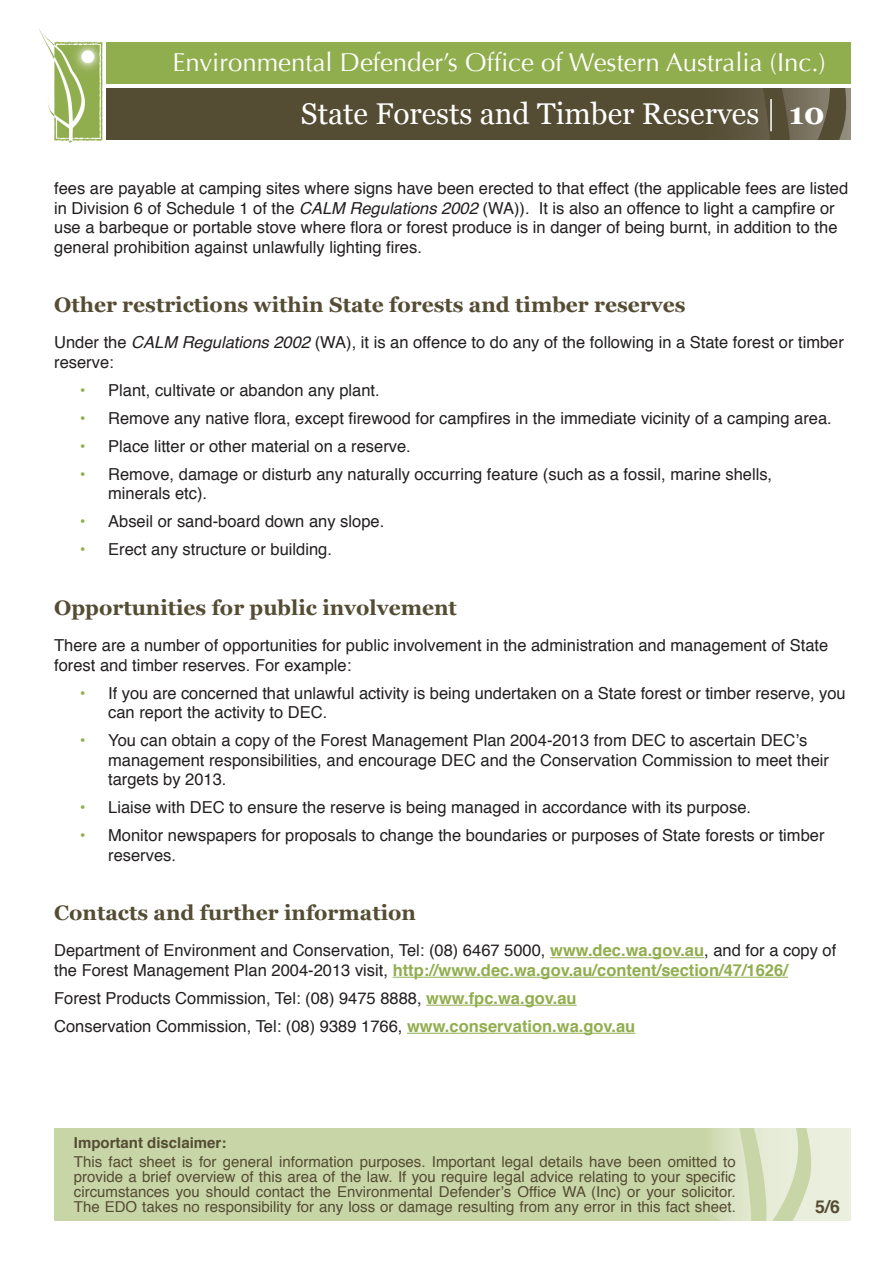
<style>
.page{position:relative;width:893px;height:1263px;background:#fff}
.page>*{position:absolute;margin:0;border:0;box-sizing:border-box;transform-origin:0 0}
.t1{font:30px "Georgia";color:#fff}
.t2{font:25.8px "Optima";color:#fff}
.t3{font:700 21px "Georgia";color:#554c34}
.t4{font:700 17.7px "Helvetica";color:#554c34}
.t5{font:16.5px/19.5px "Helvetica";color:#231f20}
.t6{font:15px/15px "Helvetica";color:#554c34;text-align:justify}
.t7{font:700 15px "Helvetica";color:#554c34}
.s1{font-weight:700}
.s2{font-style:italic}
.s3{color:#91ae4e}
.s4{font-weight:700;color:#91ae4e}
</style>
<div class="page">
<img style="left:39px;top:29px;width:70px;height:114px">
<div style="left:106px;top:88px;width:744px;height:51px;background:#554c34"></div>
<div style="left:54px;top:1128px;width:796px;height:93px;background:#c8d5a6"></div>
<svg style="left:712px;top:1128px;width:138px;height:93px"></svg>
<svg style="left:683px;top:42px;width:168px;height:98px"></svg>
<hr style="left:770px;top:99px;width:2px;height:32px;background:#fff">
<div style="left:106px;top:43px;width:744px;height:41px;background:#91ae4e"></div>
<hr style="left:550px;top:957px;width:154px;height:1px;background:#91ae4e">
<hr style="left:393px;top:977px;width:395px;height:1px;background:#91ae4e">
<hr style="left:426px;top:1005px;width:151px;height:1px;background:#91ae4e">
<hr style="left:407px;top:1033px;width:228px;height:1px;background:#91ae4e">
<h2 class="t2" style="left:172px;top:48px;width:655px">Environmental Defender’s Office of Western Australia (Inc.)</h2>
<h1 class="t1" style="left:301px;top:95px;width:525px">State Forests and Timber Reserves <span class="s1">10</span></h1>
<p class="t5" style="left:54px;top:179px;width:795px">fees are payable at camping sites where signs have been erected to that effect (the applicable fees are listed in Division 6 of Schedule 1 of the <span class="s2">CALM Regulations 2002</span> (WA)). It is also an offence to light a campfire or use a barbeque or portable stove where flora or forest produce is in danger of being burnt, in addition to the general prohibition against unlawfully lighting fires.</p>
<p class="t3" style="left:54px;top:291px;width:633px">Other restrictions within State forests and timber reserves</p>
<p class="t5" style="left:54px;top:333px;width:791px">Under the <span class="s2">CALM Regulations 2002</span> (WA), it is an offence to do any of the following in a State forest or timber reserve:</p>
<p class="t5" style="left:80px;top:381px;width:301px"><span class="s3">•</span> Plant, cultivate or abandon any plant.</p>
<p class="t5" style="left:80px;top:409px;width:754px"><span class="s3">•</span> Remove any native flora, except firewood for campfires in the immediate vicinity of a camping area.</p>
<p class="t5" style="left:80px;top:437px;width:333px"><span class="s3">•</span> Place litter or other material on a reserve.</p>
<p class="t5" style="left:108px;top:465px;width:665px;text-indent:-28px"><span class="s3">•</span> Remove, damage or disturb any naturally occurring feature (such as a fossil, marine shells, minerals etc).</p>
<p class="t5" style="left:80px;top:512px;width:306px"><span class="s3">•</span> Abseil or sand-board down any slope.</p>
<p class="t5" style="left:80px;top:540px;width:254px"><span class="s3">•</span> Erect any structure or building.</p>
<p class="t3" style="left:54px;top:594px;width:404px">Opportunities for public involvement</p>
<p class="t5" style="left:54px;top:636px;width:776px">There are a number of opportunities for public involvement in the administration and management of State forest and timber reserves. For example:</p>
<p class="t5" style="left:108px;top:684px;width:739px;text-indent:-28px"><span class="s3">•</span> If you are concerned that unlawful activity is being undertaken on a State forest or timber reserve, you can report the activity to DEC.</p>
<p class="t5" style="left:108px;top:731px;width:722px;text-indent:-28px"><span class="s3">•</span> You can obtain a copy of the Forest Management Plan 2004-2013 from DEC to ascertain DEC’s management responsibilities, and encourage DEC and the Conservation Commission to meet their targets by 2013.</p>
<p class="t5" style="left:80px;top:798px;width:673px"><span class="s3">•</span> Liaise with DEC to ensure the reserve is being managed in accordance with its purpose.</p>
<p class="t5" style="left:108px;top:826px;width:718px;text-indent:-28px"><span class="s3">•</span> Monitor newspapers for proposals to change the boundaries or purposes of State forests or timber reserves.</p>
<p class="t3" style="left:54px;top:899px;width:363px">Contacts and further information</p>
<p class="t5" style="left:54px;top:941px;width:784px">Department of Environment and Conservation, Tel: (08) 6467 5000, <span class="s4">www.dec.wa.gov.au</span>, and for a copy of the Forest Management Plan 2004-2013 visit, <span class="s4">http://www.dec.wa.gov.au/content/section/47/1626/</span></p>
<p class="t5" style="left:54px;top:985px;width:583px;line-height:28px">Forest Products Commission, Tel: (08) 9475 8888, <span class="s4">www.fpc.wa.gov.au<br></span>Conservation Commission, Tel: (08) 9389 1766, <span class="s4">www.conservation.wa.gov.au</span></p>
<p class="t7" style="left:74px;top:1130px;width:154px">Important disclaimer:</p>
<p class="t6" style="left:74px;top:1154px;width:663px">This fact sheet is for general information purposes. Important legal details have been omitted to provide a brief overview of this area of the law. If you require legal advice relating to your specific circumstances you should contact the Environmental Defender’s Office WA (Inc) or your solicitor.<br>The EDO takes no responsibility for any loss or damage resulting from any error in this fact sheet.</p>
<p class="t4" style="left:815px;top:1192px;width:26px">5/6</p>
</div>
